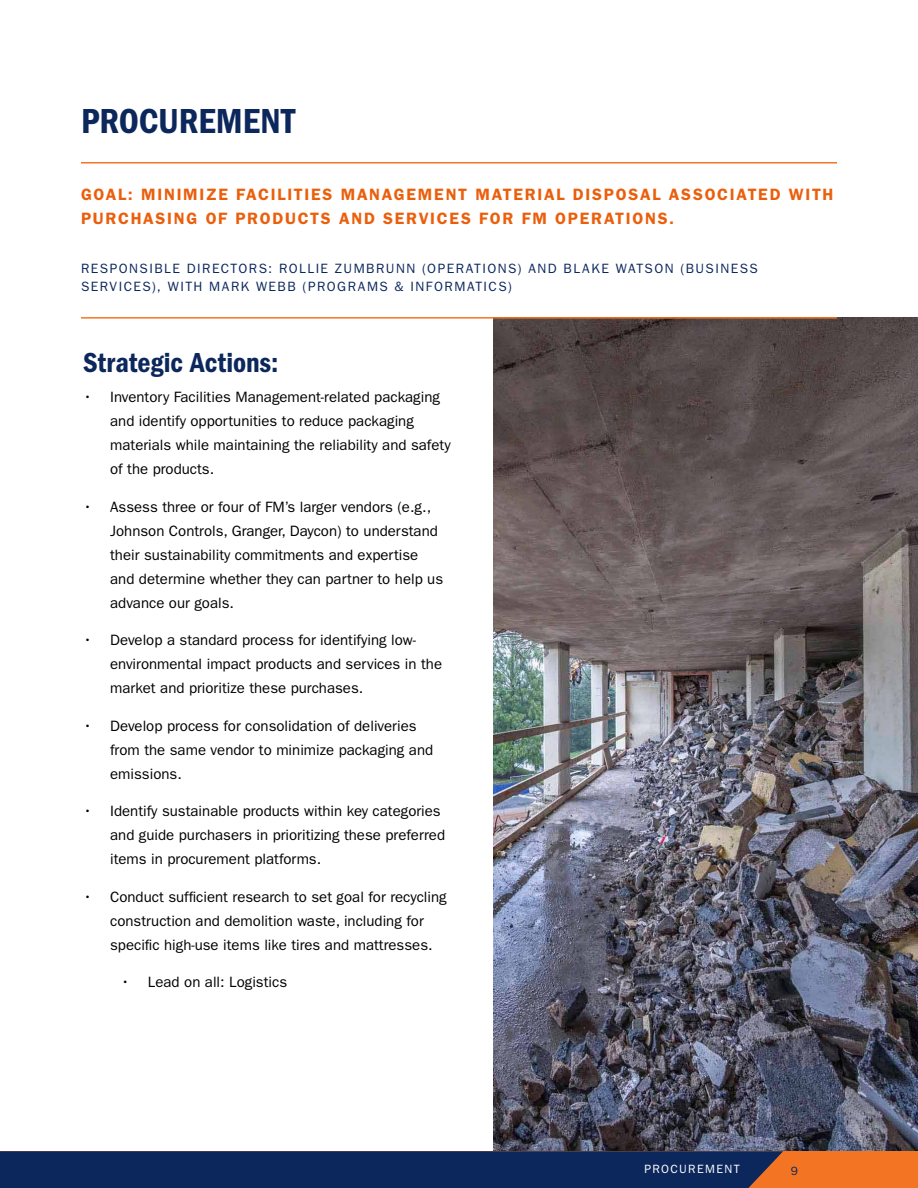
<style>
.page{position:relative;width:918px;height:1188px;background:#fff}
.page>*{position:absolute;margin:0;border:0;box-sizing:border-box;transform-origin:0 0}
.t1{font:36px "ITC Franklin Gothic Std Dm Cd";letter-spacing:-.005em;color:#0c275c}
.t2{font:28.5px "ITC Franklin Gothic Std Dm Cd";color:#0c275c}
.t3{font:600 16.5px/24px "ITC Franklin Gothic Std";letter-spacing:.105em;color:#eb5f0c}
.t4{font:15px/24px "ITC Franklin Gothic Std";color:#000}
.t5{font:13.5px/18px "ITC Franklin Gothic Std";letter-spacing:.11em;color:#0c275c}
.t6{font:12px "ITC Franklin Gothic Std";letter-spacing:.11em;color:#fff}
.t7{font:12px "ITC Franklin Gothic Std";color:#0c275c}
</style>
<div class="page">
<img style="left:494px;top:318px;width:424px;height:833px">
<div style="left:0;top:1151px;width:918px;height:37px;background:#f37423"></div>
<div style="left:0;top:1151px;width:783px;height:37px;background:#0c275c"></div>
<hr style="left:81px;top:317px;width:756px;height:2px;background:#f37423">
<hr style="left:81px;top:162px;width:756px;height:2px;background:#f37423">
<h1 class="t1" style="left:81px;top:100px;width:216px">PROCUREMENT</h1>
<p class="t3" style="left:81px;top:182px;width:754px">GOAL: MINIMIZE FACILITIES MANAGEMENT MATERIAL DISPOSAL ASSOCIATED WITH<br>PURCHASING OF PRODUCTS AND SERVICES FOR FM OPERATIONS.</p>
<p class="t5" style="left:81px;top:260px;width:679px">RESPONSIBLE DIRECTORS: ROLLIE ZUMBRUNN (OPERATIONS) AND BLAKE WATSON (BUSINESS<br>SERVICES), WITH MARK WEBB (PROGRAMS &amp; INFORMATICS)</p>
<h2 class="t2" style="left:83px;top:346px;width:197px">Strategic Actions:</h2>
<p class="t4" style="left:110px;top:385px;width:342px;text-indent:-27px">• Inventory Facilities Management-related packaging and identify opportunities to reduce packaging materials while maintaining the reliability and safety of the products.</p>
<p class="t4" style="left:110px;top:495px;width:335px;text-indent:-27px">• Assess three or four of FM’s larger vendors (e.g., Johnson Controls, Granger, Daycon) to understand their sustainability commitments and expertise and determine whether they can partner to help us advance our goals.</p>
<p class="t4" style="left:110px;top:628px;width:333px;text-indent:-27px">• Develop a standard process for identifying low&shy;environmental impact products and services in the market and prioritize these purchases.</p>
<p class="t4" style="left:110px;top:714px;width:325px;text-indent:-27px">• Develop process for consolidation of deliveries from the same vendor to minimize packaging and emissions.</p>
<p class="t4" style="left:110px;top:799px;width:336px;text-indent:-27px">• Identify sustainable products within key categories and guide purchasers in prioritizing these preferred items in procurement platforms.</p>
<p class="t4" style="left:110px;top:885px;width:338px;text-indent:-27px">• Conduct sufficient research to set goal for recycling construction and demolition waste, including for specific high-use items like tires and mattresses.</p>
<p class="t4" style="left:121px;top:970px;width:168px">• Lead on all: Logistics</p>
<p class="t6" style="left:644px;top:1162px;width:97px">PROCUREMENT</p>
<p class="t7" style="left:791px;top:1164px;width:9px">9</p>
</div>
